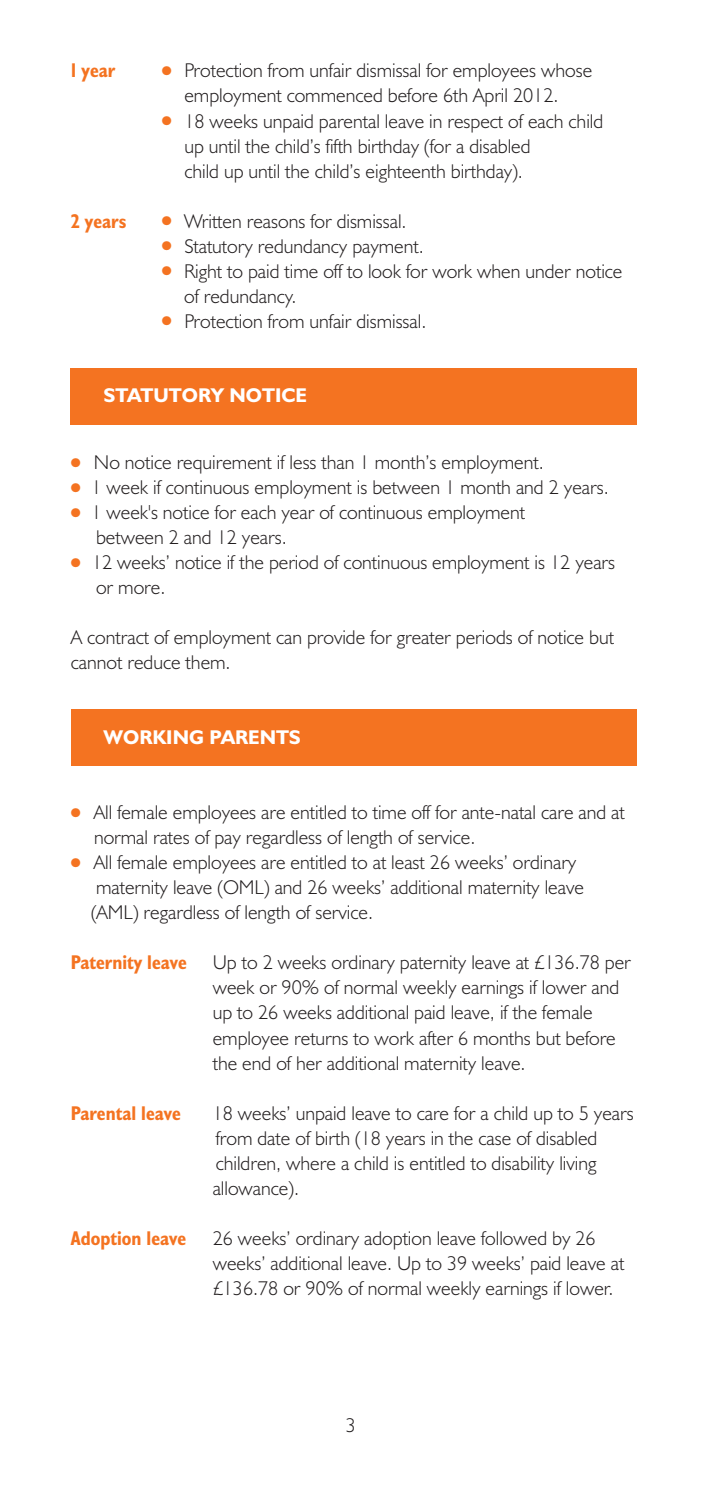
<style>
.page{position:relative;width:702px;height:1489px;background:#fff}
.page>*{position:absolute;margin:0;border:0;box-sizing:border-box;transform-origin:0 0}
.t1{font:300 20px/25px "Humanist 521 BT";color:#231f20}
.t2{font:700 condensed 20px "Humanist 521 BT";color:#f47321}
.t3{font:700 20px "Humanist 521 BT";color:#fff}
.s1{color:#f47321}
</style>
<div class="page">
<div style="left:70px;top:368px;width:566px;height:56px;background:#f47321"></div>
<div style="left:71px;top:708px;width:565px;height:57px;background:#f47321"></div>
<p class="t2" style="left:71px;top:64px;width:46px">1 year</p>
<p class="t1" style="left:162px;top:60px;width:432px;text-align:center"><span class="s1">●</span> Protection from unfair dismissal for employees whose employment commenced before 6th April 2012.</p>
<p class="t1" style="left:184px;top:110px;width:420px;text-indent:-22px"><span class="s1">●</span> 18 weeks unpaid parental leave in respect of each child up until the child’s fifth birthday (for a disabled<br>child up until the child’s eighteenth birthday).</p>
<p class="t2" style="left:71px;top:214px;width:57px">2 years</p>
<p class="t1" style="left:162px;top:210px;width:246px"><span class="s1">●</span> Written reasons for dismissal.</p>
<p class="t1" style="left:162px;top:235px;width:263px"><span class="s1">●</span> Statutory redundancy payment.</p>
<p class="t1" style="left:184px;top:260px;width:440px;text-indent:-22px"><span class="s1">●</span> Right to paid time off to look for work when under notice of redundancy.</p>
<p class="t1" style="left:162px;top:310px;width:266px"><span class="s1">●</span> Protection from unfair dismissal.</p>
<p class="t3" style="left:104px;top:388px;width:205px">STATUTORY NOTICE</p>
<p class="t1" style="left:71px;top:452px;width:474px"><span class="s1">●</span> No notice requirement if less than 1 month’s employment.</p>
<p class="t1" style="left:71px;top:477px;width:539px"><span class="s1">●</span> 1 week if continuous employment is between 1 month and 2 years.</p>
<p class="t1" style="left:96px;top:502px;width:430px;text-indent:-25px"><span class="s1">●</span> 1 week's notice for each year of continuous employment between 2 and 12 years.</p>
<p class="t1" style="left:96px;top:552px;width:520px;text-indent:-25px"><span class="s1">●</span> 12 weeks’ notice if the period of continuous employment is 12 years or more.</p>
<p class="t1" style="left:71px;top:627px;width:544px">A contract of employment can provide for greater periods of notice but cannot reduce them.</p>
<p class="t3" style="left:104px;top:730px;width:199px">WORKING PARENTS</p>
<p class="t1" style="left:94px;top:802px;width:532px;text-indent:-23px"><span class="s1">●</span> All female employees are entitled to time off for ante-natal care and at normal rates of pay regardless of length of service.</p>
<p class="t1" style="left:91px;top:852px;width:494px;text-indent:-20px"><span class="s1">●</span> All female employees are entitled to at least 26 weeks’ ordinary maternity leave (OML) and 26 weeks’ additional maternity leave (AML) regardless of length of service.</p>
<p class="t2" style="left:71px;top:955px;width:117px">Paternity leave</p>
<p class="t1" style="left:213px;top:952px;width:419px">Up to 2 weeks ordinary paternity leave at £136.78 per week or 90% of normal weekly earnings if lower and up to 26 weeks additional paid leave, if the female employee returns to work after 6 months but before the end of her additional maternity leave.</p>
<p class="t2" style="left:71px;top:1105px;width:111px">Parental leave</p>
<p class="t1" style="left:213px;top:1102px;width:422px">18 weeks’ unpaid leave to care for a child up to 5 years from date of birth (18 years in the case of disabled children, where a child is entitled to disability living allowance).</p>
<p class="t2" style="left:71px;top:1230px;width:117px">Adoption leave</p>
<p class="t1" style="left:213px;top:1227px;width:413px">26 weeks’ ordinary adoption leave followed by 26 weeks’ additional leave. Up to 39 weeks’ paid leave at £136.78 or 90% of normal weekly earnings if lower.</p>
<p class="t1" style="left:346px;top:1414px;width:12px">3</p>
</div>
